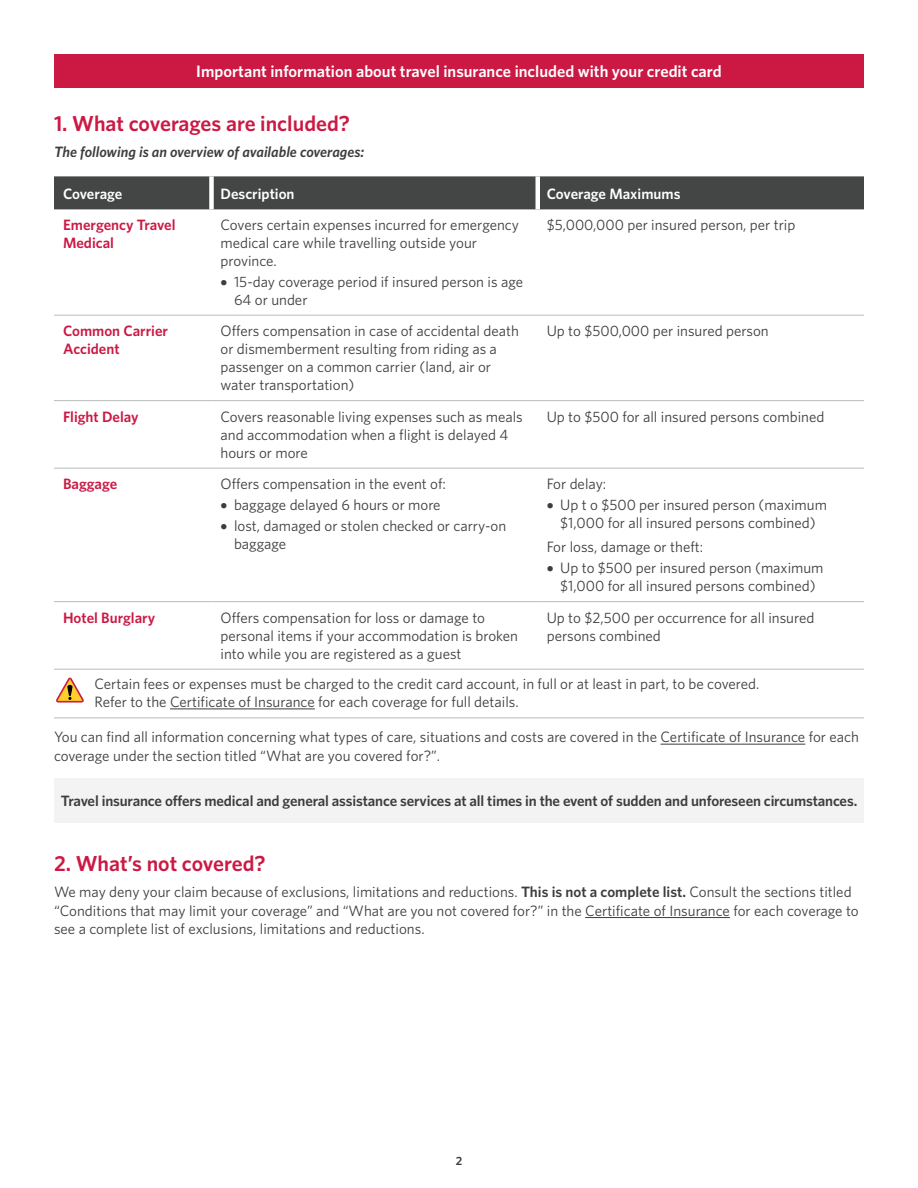
<style>
.page{position:relative;width:918px;height:1188px;background:#fff}
.page>*{position:absolute;margin:0;border:0;box-sizing:border-box;transform-origin:0 0}
.Heading_H4{font:600 21.75px "Whitney";color:#cb1944}
.Heading_H3_Knockout{font:600 16.5px "Whitney";color:#fff}
.Body_Text{font:15px/18px "Whitney";color:#3d3c3e}
.Table_Text___Text_Bo{font:15px/18px "Whitney";color:#3d3c3e}
.Indented_Body_Copy_w{font:15px/18px "Whitney";color:#3d3c3e}
.Pull_Quote_-_for_gre{font:600 15px "Whitney";letter-spacing:-.01em;color:#3d3c3e}
.Table_Text___Text_Bo-2{font:600 15px/18px "Whitney";color:#cb1944}
.Body_Text-2{font:italic 600 15px "Whitney";color:#3d3c3e}
.Table_Column_Heading{font:600 15px "Whitney";color:#fff}
.t1{font:600 12px "Whitney";color:#3d3c3e}
.s1{font-weight:600}
</style>
<div class="page">
<div style="left:54px;top:54px;width:810px;height:34px;background:#cb1944"></div>
<hr style="left:54px;top:718px;width:810px;height:1px;background:#b9bbbb">
<hr style="left:170px;top:709px;width:145px;height:1px;background:#3d3c3e">
<hr style="left:661px;top:744px;width:144px;height:1px;background:#3d3c3e">
<div style="left:54px;top:176px;width:810px;height:33px;background:#444545"></div>
<div style="left:209px;top:176px;width:5px;height:33px;background:#fff"></div>
<hr style="left:536px;top:176px;width:4px;height:33px;background:#fff">
<hr style="left:54px;top:315px;width:158px;height:1px;background:#b9bbbb">
<hr style="left:212px;top:315px;width:326px;height:1px;background:#b9bbbb">
<hr style="left:538px;top:315px;width:326px;height:1px;background:#b9bbbb">
<hr style="left:54px;top:400px;width:158px;height:1px;background:#b9bbbb">
<hr style="left:212px;top:400px;width:326px;height:1px;background:#b9bbbb">
<hr style="left:538px;top:400px;width:326px;height:1px;background:#b9bbbb">
<hr style="left:54px;top:468px;width:158px;height:1px;background:#b9bbbb">
<hr style="left:212px;top:468px;width:326px;height:1px;background:#b9bbbb">
<hr style="left:538px;top:468px;width:326px;height:1px;background:#b9bbbb">
<hr style="left:54px;top:601px;width:158px;height:1px;background:#b9bbbb">
<hr style="left:212px;top:601px;width:326px;height:1px;background:#b9bbbb">
<hr style="left:538px;top:601px;width:326px;height:1px;background:#b9bbbb">
<hr style="left:54px;top:669px;width:158px;height:1px;background:#b9bbbb">
<hr style="left:212px;top:669px;width:326px;height:1px;background:#b9bbbb">
<hr style="left:538px;top:669px;width:326px;height:1px;background:#b9bbbb">
<svg style="left:56px;top:678px;width:28px;height:25px"></svg>
<div style="left:54px;top:778px;width:810px;height:45px;background:#f2f3f2"></div>
<hr style="left:585px;top:917px;width:145px;height:1px;background:#3d3c3e">
<h3 class="Heading_H3_Knockout" style="left:196px;top:61px;width:527px">Important information about travel insurance included with your credit card</h3>
<h4 class="Heading_H4" style="left:54px;top:109px;width:297px">1. What coverages are included?</h4>
<p class="Body_Text-2" style="left:54px;top:142px;width:312px">The following is an overview of available coverages:</p>
<p class="Table_Column_Heading" style="left:63px;top:184px;width:61px">Coverage</p>
<p class="Table_Column_Heading" style="left:220px;top:184px;width:76px">Description</p>
<p class="Table_Column_Heading" style="left:547px;top:184px;width:135px">Coverage Maximums</p>
<p class="Table_Text___Text_Bo-2" style="left:63px;top:215px;width:114px">Emergency Travel<br>Medical</p>
<p class="Table_Text___Text_Bo" style="left:220px;top:215px;width:300px">Covers certain expenses incurred for emergency medical care while travelling outside your province.</p>
<p class="Body_Text" style="left:234px;top:272px;width:291px;text-indent:-14px">• 15-day coverage period if insured person is age<br>64 or under</p>
<p class="Table_Text___Text_Bo" style="left:547px;top:215px;width:250px">$5,000,000 per insured person, per trip</p>
<p class="Table_Text___Text_Bo-2" style="left:63px;top:322px;width:107px">Common Carrier<br>Accident</p>
<p class="Table_Text___Text_Bo" style="left:220px;top:322px;width:300px">Offers compensation in case of accidental death or dismemberment resulting from riding as a passenger on a common carrier (land, air or water transportation)</p>
<p class="Table_Text___Text_Bo" style="left:547px;top:322px;width:223px">Up to $500,000 per insured person</p>
<p class="Table_Text___Text_Bo-2" style="left:63px;top:407px;width:77px">Flight Delay</p>
<p class="Table_Text___Text_Bo" style="left:220px;top:407px;width:304px">Covers reasonable living expenses such as meals and accommodation when a flight is delayed 4 hours or more</p>
<p class="Table_Text___Text_Bo" style="left:547px;top:407px;width:279px">Up to $500 for all insured persons combined</p>
<p class="Table_Text___Text_Bo-2" style="left:63px;top:475px;width:56px">Baggage</p>
<p class="Table_Text___Text_Bo" style="left:220px;top:475px;width:227px">Offers compensation in the event of:</p>
<p class="Body_Text" style="left:220px;top:496px;width:222px">• baggage delayed 6 hours or more</p>
<p class="Body_Text" style="left:234px;top:517px;width:274px;text-indent:-14px">• lost, damaged or stolen checked or carry-on baggage</p>
<p class="Table_Text___Text_Bo" style="left:547px;top:475px;width:61px">For delay:</p>
<p class="Body_Text" style="left:547px;top:496px;width:282px;text-align:center">• Up t o $500 per insured person (maximum $1,000 for all insured persons combined)</p>
<p class="Table_Text___Text_Bo" style="left:547px;top:538px;width:158px">For loss, damage or theft:</p>
<p class="Body_Text" style="left:547px;top:559px;width:278px;text-align:center">• Up to $500 per insured person (maximum $1,000 for all insured persons combined)</p>
<p class="Table_Text___Text_Bo-2" style="left:63px;top:608px;width:94px">Hotel Burglary</p>
<p class="Table_Text___Text_Bo" style="left:220px;top:608px;width:299px">Offers compensation for loss or damage to personal items if your accommodation is broken into while you are registered as a guest</p>
<p class="Table_Text___Text_Bo" style="left:547px;top:608px;width:269px">Up to $2,500 per occurrence for all insured persons combined</p>
<p class="Indented_Body_Copy_w" style="left:94px;top:674px;width:666px">Certain fees or expenses must be charged to the credit card account, in full or at least in part, to be covered.<br>Refer to the Certificate of Insurance for each coverage for full details.</p>
<p class="Body_Text" style="left:54px;top:727px;width:806px;line-height:18.8px">You can find all information concerning what types of care, situations and costs are covered in the Certificate of Insurance for each coverage under the section titled “What are you covered for?”.</p>
<p class="Pull_Quote_-_for_gre" style="left:61px;top:791px;width:798px">Travel insurance offers medical and general assistance services at all times in the event of sudden and unforeseen circumstances.</p>
<h4 class="Heading_H4" style="left:54px;top:849px;width:213px">2. What’s not covered?</h4>
<p class="Body_Text" style="left:54px;top:882px;width:806px;line-height:18.8px">We may deny your claim because of exclusions, limitations and reductions. <span class="s1">This is not a complete list.</span> Consult the sections titled “Conditions that may limit your coverage” and “What are you not covered for?” in the Certificate of Insurance for each coverage to see a complete list of exclusions, limitations and reductions.</p>
<p class="t1" style="left:456px;top:1153px;width:8px">2</p>
</div>
